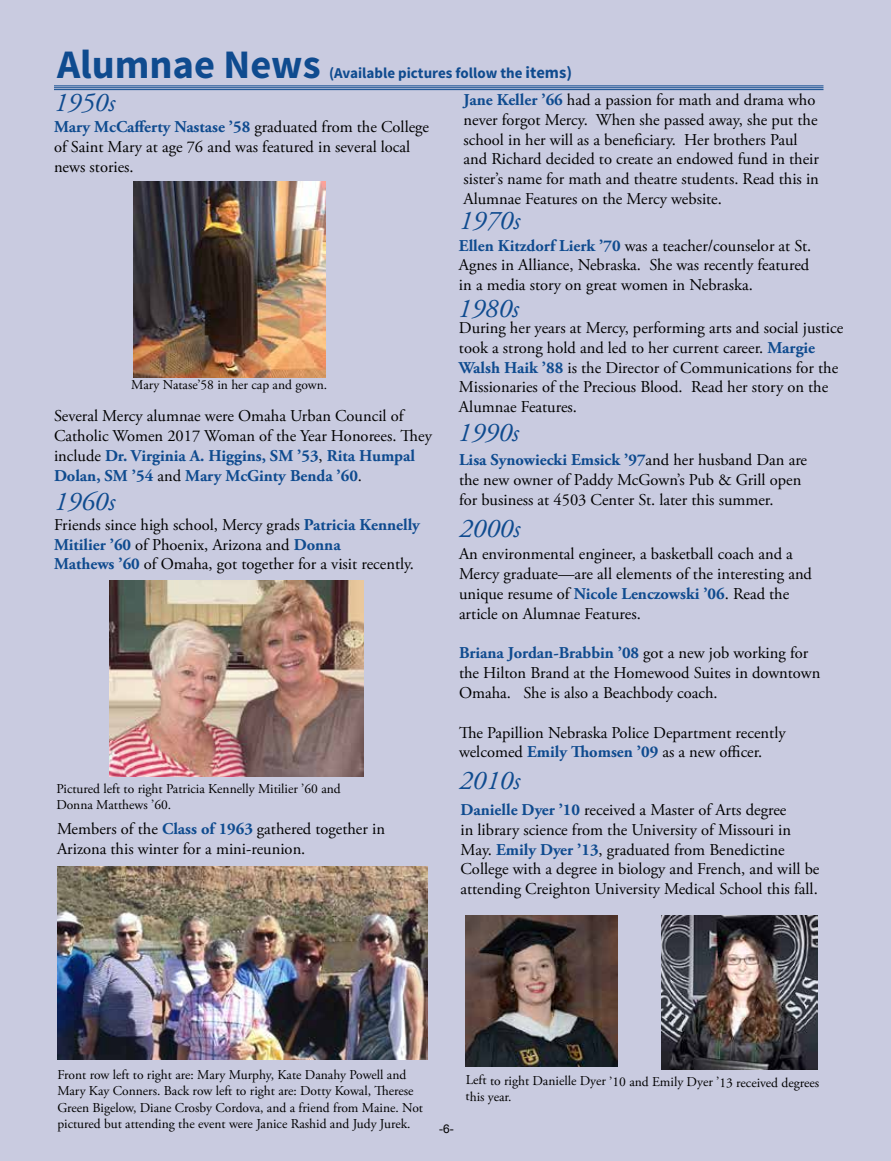
<style>
.page{position:relative;width:891px;height:1161px;background:#fff}
.page>*{position:absolute;margin:0;border:0;box-sizing:border-box;transform-origin:0 0}
.t1{font:700 40.5px "Source Sans Pro";color:#0f4b8f}
.t2{font:italic 27px "Adobe Garamond Pro";color:#0f4b8f}
.t3{font:16.5px/19.8px "Adobe Garamond Pro";color:#000}
.t4{font:700 15px "Source Sans Pro";color:#0f4b8f}
.t5{font:13.5px/16.2px "Adobe Garamond Pro";color:#000}
.t6{font:12px "Arial";color:#000}
.s1{font-size:16.5px}
.s2{font-weight:700;color:#0f4b8f}
</style>
<div class="page">
<div style="left:0;top:0;width:835px;height:1161px;background:#c9cbe0"></div>
<hr style="left:54px;top:85px;width:783px;height:1px;background:#0f4b8f">
<hr style="left:54px;top:87px;width:783px;height:1px;background:#0f4b8f">
<hr style="left:54px;top:89px;width:783px;height:1px;background:#0f4b8f">
<div style="left:824px;top:0;width:67px;height:1161px;background:#c9cbe0"></div>
<img style="left:133px;top:182px;width:193px;height:196px">
<img style="left:110px;top:580px;width:254px;height:197px">
<img style="left:58px;top:866px;width:370px;height:194px">
<img style="left:662px;top:915px;width:156px;height:155px">
<img style="left:465px;top:915px;width:153px;height:151px">
<h1 class="t1" style="left:57px;top:39px;width:265px">Alumnae News</h1>
<p class="t4" style="left:329px;top:64px;width:244px">(Available pictures follow the <span class="s1">items)</span></p>
<h2 class="t2" style="left:54px;top:86px;width:63px">1950s</h2>
<p class="t3" style="left:54px;top:117px;width:377px"><span class="s2">Mary McCafferty Nastase ’58</span> graduated from the College of Saint Mary at age 76 and was featured in several local news stories.</p>
<p class="t5" style="left:131px;top:377px;width:197px">Mary Natase’58 in her cap and gown.</p>
<p class="t3" style="left:54px;top:407px;width:379px">Several Mercy alumnae were Omaha Urban Council of Catholic Women 2017 Woman of the Year Honorees. They include <span class="s2">Dr. Virginia A. Higgins, SM ’53</span>, <span class="s2">Rita Humpal Dolan, SM ’54</span> and <span class="s2">Mary McGinty Benda ’60</span>.</p>
<h2 class="t2" style="left:54px;top:485px;width:63px">1960s</h2>
<p class="t3" style="left:54px;top:515px;width:368px">Friends since high school, Mercy grads <span class="s2">Patricia Kennelly<br>Mitilier ’60</span> of Phoenix, Arizona and <span class="s2">Donna<br>Mathews ’60</span> of Omaha, got together for a visit recently.</p>
<p class="t5" style="left:56px;top:781px;width:286px">Pictured left to right Patricia Kennelly Mitilier ’60 and<br>Donna Matthews ’60.</p>
<p class="t3" style="left:57px;top:819px;width:330px">Members of the <span class="s2">Class of 1963</span> gathered together in<br>Arizona this winter for a mini-reunion.</p>
<p class="t3" style="left:464px;top:90px;width:357px"><span class="s2">Jane Keller ’66</span> had a passion for math and drama who never forgot Mercy. When she passed away, she put the school in her will as a beneficiary. Her brothers Paul and Richard decided to create an endowed fund in their sister’s name for math and theatre students. Read this in Alumnae Features on the Mercy website.</p>
<p class="t3" style="left:459px;top:236px;width:354px"><span class="s2">Ellen Kitzdorf Lierk ’70</span> was a teacher/counselor at St.<br>Agnes in Alliance, Nebraska. She was recently featured in a media story on great women in Nebraska.</p>
<p class="t3" style="left:459px;top:318px;width:386px">During her years at Mercy, performing arts and social justice took a strong hold and led to her current career. <span class="s2">Margie Walsh Haik ’88</span> is the Director of Communications for the Missionaries of the Precious Blood. Read her story on the Alumnae Features.</p>
<h2 class="t2" style="left:459px;top:204px;width:63px">1970s</h2>
<h2 class="t2" style="left:458px;top:292px;width:63px">1980s</h2>
<h2 class="t2" style="left:458px;top:416px;width:63px">1990s</h2>
<p class="t3" style="left:459px;top:450px;width:350px"><span class="s2">Lisa Synowiecki Emsick ’97</span>and her husband Dan are the new owner of Paddy McGown’s Pub &amp; Grill open for business at 4503 Center St. later this summer.</p>
<h2 class="t2" style="left:459px;top:512px;width:63px">2000s</h2>
<p class="t3" style="left:459px;top:545px;width:355px">An environmental engineer, a basketball coach and a Mercy graduate—are all elements of the interesting and unique resume of <span class="s2">Nicole Lenczowski ’06</span>. Read the article on Alumnae Features.</p>
<p class="t3" style="left:459px;top:644px;width:363px"><span class="s2">Briana Jordan-Brabbin ’08</span> got a new job working for the Hilton Brand at the Homewood Suites in downtown<br>Omaha. She is also a Beachbody coach.</p>
<p class="t3" style="left:459px;top:723px;width:328px">The Papillion Nebraska Police Department recently welcomed <span class="s2">Emily Thomsen ’09</span> as a new officer.</p>
<h2 class="t2" style="left:459px;top:764px;width:63px">2010s</h2>
<p class="t3" style="left:461px;top:801px;width:360px"><span class="s2">Danielle Dyer ’10</span> received a Master of Arts degree<br>in library science from the University of Missouri in May. <span class="s2">Emily Dyer ’13</span>, graduated from Benedictine College with a degree in biology and French, and will be attending Creighton University Medical School this fall.</p>
<p class="t5" style="left:57px;top:1067px;width:367px">Front row left to right are: Mary Murphy, Kate Danahy Powell and Mary Kay Conners. Back row left to right are: Dotty Kowal, Therese Green Bigelow, Diane Crosby Cordova, and a friend from Maine. Not pictured but attending the event were Janice Rashid and Judy Jurek.</p>
<p class="t6" style="left:439px;top:1121px;width:16px">-6-</p>
<p class="t5" style="left:466px;top:1075px;width:355px;line-height:14.9px">Left to right Danielle Dyer ’10 and Emily Dyer ’13 received degrees this year.</p>
</div>
